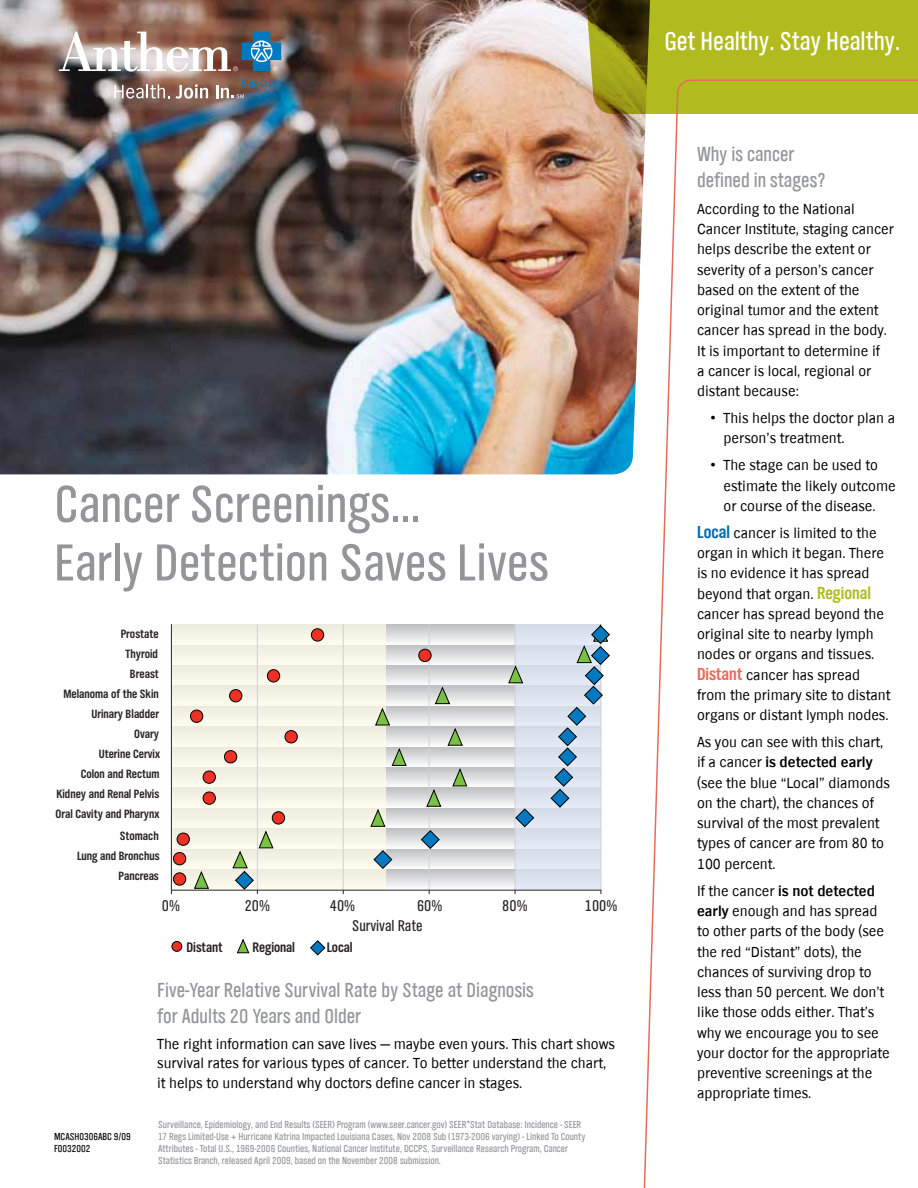
<style>
.page{position:relative;width:918px;height:1188px;background:#fff}
.page>*{position:absolute;margin:0;border:0;box-sizing:border-box;transform-origin:0 0}
.t1{font:54px/58.5px "TV Nord Cond EF";color:#939598}
.t2{font:27px "TV Nord Cond EF";color:#fff}
.t3{font:21px/25.5px "TV Nord Cond EF";color:#939598}
.t4{font:16.2px "TV Nord Cond EF";color:#272425}
.t5{font:15px/20.2px "TV Nord EF";color:#000}
.t6{font:700 14.4px "TV Nord Cond EF";letter-spacing:-.005em;color:#272425}
.t7{font:700 12.45px/20px "TV Nord Cond EF";color:#272425;text-align:right}
.t8{font:10.5px/12px "TV Nord Cond EF";color:#939598}
.t9{font:10.5px/12px "TV Nord Cond EF";color:#000}
.s1{font-family:"Arial"}
.s2{font-family:"TV Nord Cond EF";font-weight:700;font-size:18px;color:#006bb3}
.s3{font-family:"TV Nord Cond EF";font-weight:700;font-size:18px;color:#b2bb1e}
.s4{font-family:"TV Nord Cond EF";font-weight:700;font-size:18px;color:#e66b5b}
.s5{font-weight:700}
</style>
<div class="page">
<img style="left:0;top:0;width:641px;height:474px">
<svg style="left:582px;top:0;width:336px;height:114px;background:#a3a822"></svg>
<div style="left:171px;top:625px;width:430px;height:20px;background:linear-gradient(to bottom,#bfc2c3,#fafafa)"></div>
<div style="left:171px;top:645px;width:430px;height:20px;background:linear-gradient(to bottom,#bec0c1,#f8f9f9)"></div>
<svg style="left:386px;top:666px;width:129px;height:19px"></svg>
<div style="left:171px;top:686px;width:430px;height:20px;background:linear-gradient(to bottom,#bfc1c3,#f9f9f9)"></div>
<div style="left:171px;top:706px;width:430px;height:20px;background:linear-gradient(to bottom,#bdc0c2,#f8f8f8)"></div>
<div style="left:171px;top:727px;width:430px;height:20px;background:linear-gradient(to bottom,#bfc2c4,#fafafa)"></div>
<div style="left:171px;top:747px;width:430px;height:20px;background:linear-gradient(to bottom,#bfc0c2,#f8f9f9)"></div>
<div style="left:171px;top:767px;width:430px;height:20px;background:linear-gradient(to bottom,#bdbfc1,#f7f7f8)"></div>
<div style="left:171px;top:788px;width:430px;height:20px;background:linear-gradient(to bottom,#bfc1c3,#f9f9fa)"></div>
<div style="left:171px;top:808px;width:430px;height:20px;background:linear-gradient(to bottom,#bdc0c2,#f8f8f8)"></div>
<div style="left:171px;top:829px;width:430px;height:20px;background:linear-gradient(to bottom,#bfc2c4,#fafafa)"></div>
<div style="left:171px;top:849px;width:430px;height:20px;background:linear-gradient(to bottom,#bec0c2,#f9f9f9)"></div>
<div style="left:171px;top:869px;width:430px;height:20px;background:linear-gradient(to bottom,#bdbfc1,#f7f8f8)"></div>
<div style="left:515px;top:625px;width:86px;height:265px;background:#dce3ee"></div>
<div style="left:171px;top:625px;width:215px;height:265px;background:#f5f3e5"></div>
<hr style="left:171px;top:624px;width:1px;height:266px;background:#272425">
<hr style="left:257px;top:624px;width:1px;height:266px;background:#d0d1d3">
<hr style="left:343px;top:624px;width:1px;height:266px;background:#d0d1d3">
<hr style="left:429px;top:624px;width:1px;height:266px;background:#d0d1d3">
<hr style="left:515px;top:624px;width:1px;height:266px;background:#d0d1d3">
<hr style="left:601px;top:624px;width:1px;height:266px;background:#d0d1d3">
<hr style="left:171px;top:890px;width:430px;height:1px;background:#272425">
<svg style="left:508px;top:665px;width:16px;height:19px"></svg>
<svg style="left:434px;top:687px;width:17px;height:18px"></svg>
<svg style="left:375px;top:708px;width:16px;height:18px"></svg>
<svg style="left:447px;top:728px;width:17px;height:18px"></svg>
<svg style="left:391px;top:748px;width:16px;height:18px"></svg>
<svg style="left:452px;top:768px;width:16px;height:19px"></svg>
<svg style="left:426px;top:789px;width:16px;height:18px"></svg>
<svg style="left:370px;top:809px;width:16px;height:18px"></svg>
<svg style="left:194px;top:871px;width:15px;height:18px"></svg>
<svg style="left:236px;top:939px;width:14px;height:15px"></svg>
<svg style="left:232px;top:831px;width:42px;height:63px"></svg>
<svg style="left:373px;top:849px;width:20px;height:21px"></svg>
<svg style="left:420px;top:829px;width:20px;height:21px"></svg>
<svg style="left:515px;top:808px;width:20px;height:20px"></svg>
<svg style="left:550px;top:624px;width:60px;height:184px"></svg>
<svg style="left:310px;top:940px;width:16px;height:16px"></svg>
<div style="left:311px;top:629px;width:13px;height:12px;background:#ee3124;border-radius:50%"></div>
<div style="left:311px;top:628px;width:13px;height:14px;border:1px solid #000;border-radius:50%"></div>
<div style="left:419px;top:649px;width:12px;height:13px;background:#ee3124;border-radius:50%"></div>
<div style="left:418px;top:649px;width:14px;height:13px;border:1px solid #000;border-radius:50%"></div>
<div style="left:267px;top:670px;width:13px;height:12px;background:#ee3124;border-radius:50%"></div>
<div style="left:267px;top:669px;width:13px;height:13px;border:1px solid #000;border-radius:50%"></div>
<div style="left:230px;top:690px;width:12px;height:12px;background:#ee3124;border-radius:50%"></div>
<div style="left:229px;top:689px;width:13px;height:13px;border:1px solid #000;border-radius:50%"></div>
<div style="left:190px;top:710px;width:13px;height:12px;background:#ee3124;border-radius:50%"></div>
<div style="left:190px;top:710px;width:13px;height:13px;border:1px solid #000;border-radius:50%"></div>
<div style="left:285px;top:731px;width:12px;height:12px;background:#ee3124;border-radius:50%"></div>
<div style="left:285px;top:730px;width:13px;height:13px;border:1px solid #000;border-radius:50%"></div>
<div style="left:224px;top:751px;width:13px;height:12px;background:#ee3124;border-radius:50%"></div>
<div style="left:224px;top:750px;width:13px;height:13px;border:1px solid #000;border-radius:50%"></div>
<div style="left:203px;top:771px;width:12px;height:12px;background:#ee3124;border-radius:50%"></div>
<div style="left:203px;top:771px;width:13px;height:13px;border:1px solid #000;border-radius:50%"></div>
<div style="left:203px;top:792px;width:12px;height:12px;background:#ee3124;border-radius:50%"></div>
<div style="left:203px;top:792px;width:13px;height:13px;border:1px solid #000;border-radius:50%"></div>
<div style="left:272px;top:812px;width:13px;height:12px;background:#ee3124;border-radius:50%"></div>
<div style="left:272px;top:811px;width:13px;height:14px;border:1px solid #000;border-radius:50%"></div>
<div style="left:177px;top:833px;width:12px;height:12px;background:#ee3124;border-radius:50%"></div>
<div style="left:177px;top:833px;width:13px;height:13px;border:1px solid #000;border-radius:50%"></div>
<div style="left:173px;top:853px;width:13px;height:12px;background:#ee3124;border-radius:50%"></div>
<div style="left:173px;top:852px;width:13px;height:13px;border:1px solid #000;border-radius:50%"></div>
<div style="left:173px;top:873px;width:13px;height:12px;background:#ee3124;border-radius:50%"></div>
<div style="left:173px;top:872px;width:13px;height:14px;border:1px solid #000;border-radius:50%"></div>
<div style="left:172px;top:941px;width:10px;height:10px;background:#ee3124;border-radius:50%"></div>
<div style="left:172px;top:941px;width:10px;height:11px;border:1px solid #000;border-radius:50%"></div>
<svg style="left:641px;top:79px;width:277px;height:1109px"></svg>
<svg style="left:114px;top:84px;width:55px;height:15px"></svg>
<svg style="left:176px;top:84px;width:32px;height:15px"></svg>
<svg style="left:216px;top:79px;width:65px;height:19px"></svg>
<svg style="left:59px;top:32px;width:222px;height:40px"></svg>
<h1 class="t1" style="left:54px;top:475px;width:496px">Cancer Screenings...<br>Early Detection Saves Lives</h1>
<p class="t7" style="left:56px;top:624px;width:106px">Prostate<br>Thyroid<br>Breast<br>Melanoma of the Skin<br>Urinary Bladder<br>Ovary<br>Uterine Cervix<br>Colon and Rectum<br>Kidney and Renal Pelvis<br>Oral Cavity and Pharynx</p>
<p class="t7" style="left:77px;top:826px;width:84px">Stomach<br>Lung and Bronchus<br>Pancreas</p>
<p class="t4" style="left:330px;top:897px;width:27px">40%</p>
<p class="t4" style="left:417px;top:897px;width:27px">60%</p>
<p class="t4" style="left:502px;top:897px;width:27px">80%</p>
<p class="t4" style="left:585px;top:897px;width:34px">100%</p>
<p class="t4" style="left:352px;top:917px;width:72px">Survival Rate</p>
<p class="t4" style="left:162px;top:897px;width:20px">0%</p>
<p class="t4" style="left:245px;top:897px;width:27px">20%</p>
<p class="t6" style="left:186px;top:939px;width:38px">Distant</p>
<p class="t6" style="left:253px;top:939px;width:44px">Regional</p>
<p class="t6" style="left:327px;top:939px;width:27px">Local</p>
<p class="t9" style="left:54px;top:1131px;width:78px">MCASH0306ABC 9/09<br>F0032002</p>
<h3 class="t3" style="left:157px;top:977px;width:378px">Five-Year Relative Survival Rate by Stage at Diagnosis for Adults 20 Years and Older</h3>
<p class="t5" style="left:157px;top:1034px;width:459px;line-height:19.5px">The right information can save lives — maybe even yours. This chart shows survival rates for various types of cancer. To better understand the chart, it helps to understand why doctors define cancer in stages.</p>
<p class="t8" style="left:158px;top:1119px;width:429px">Surveillance, Epidemiology, and End Results (SEER) Program (www.seer.cancer.gov) SEER*Stat Database: Incidence - SEER 17 Regs Limited-Use + Hurricane Katrina Impacted Louisiana Cases, Nov 2008 Sub (1973-2006 varying) - Linked To County Attributes - Total U.S., 1969-2006 Counties, National Cancer Institute, DCCPS, Surveillance Research Program, Cancer Statistics Branch, released April 2009, based on the November 2008 submission.</p>
<h2 class="t2" style="left:664px;top:27px;width:237px">Get Healthy. Stay Healthy.</h2>
<h3 class="t3" style="left:697px;top:142px;width:130px">Why is cancer defined in stages?</h3>
<p class="t5" style="left:697px;top:199px;width:198px">According to the National<br>Cancer Institute, staging cancer helps describe the extent or severity of a person’s cancer based on the extent of the original tumor and the extent cancer has spread in the body.<br>It is important to determine if<br>a cancer is local, regional or distant because:</p>
<p class="t5" style="left:724px;top:408px;width:173px;text-indent:-13px"><span class="s1">•</span> This helps the doctor plan a person’s treatment.</p>
<p class="t5" style="left:724px;top:455px;width:174px;text-indent:-13px"><span class="s1">•</span> The stage can be used to estimate the likely outcome or course of the disease.</p>
<p class="t5" style="left:697px;top:523px;width:195px"><span class="s2">Local</span> cancer is limited to the organ in which it began. There is no evidence it has spread beyond that organ. <span class="s3">Regional </span>cancer has spread beyond the original site to nearby lymph nodes or organs and tissues.<br><span class="s4">Distant</span> cancer has spread from the primary site to distant organs or distant lymph nodes.</p>
<p class="t5" style="left:697px;top:732px;width:194px">As you can see with this chart, if a cancer <span class="s5">is detected early </span>(see the blue “Local” diamonds on the chart), the chances of survival of the most prevalent types of cancer are from 80 to<br>100 percent.</p>
<p class="t5" style="left:697px;top:881px;width:194px">If the cancer <span class="s5">is not detected early</span> enough and has spread to other parts of the body (see the red “Distant” dots), the chances of surviving drop to less than 50 percent. We don’t like those odds either. That’s why we encourage you to see your doctor for the appropriate preventive screenings at the appropriate times.</p>
</div>
